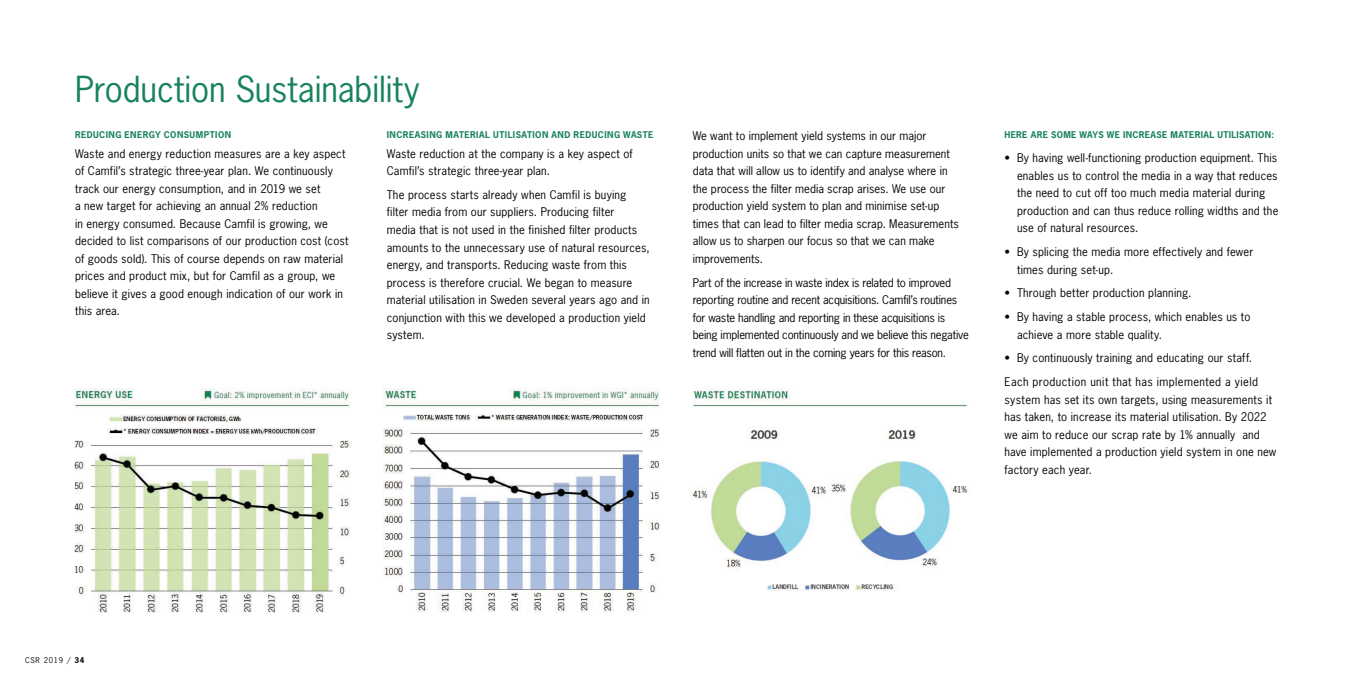
<style>
.page{position:relative;width:1350px;height:688px;background:#fff}
.page>*{position:absolute;margin:0;border:0;box-sizing:border-box;transform-origin:0 0}
.t1{font:33.75px "News Gothic";color:#18835a}
.t2{font:11.25px/17.5px "News Gothic";letter-spacing:.01em;color:#040503}
.t3{font:11.25px/17.5px "News Gothic";letter-spacing:-.015em;color:#040503}
.t4{font:700 8.75px "News Gothic";letter-spacing:.045em;color:#18835a}
.t5{font:7.5px "News Gothic";letter-spacing:.1em;color:#040503}
.s1{font-weight:700}
</style>
<div class="page">
<img style="left:74px;top:388px;width:586px;height:225px">
<img style="left:692px;top:389px;width:276px;height:202px">
<h1 class="t1" style="left:75px;top:68px;width:346px">Production Sustainability</h1>
<p class="t4" style="left:75px;top:129px;width:158px">REDUCING ENERGY CONSUMPTION</p>
<p class="t2" style="left:75px;top:144px;width:275px">Waste and energy reduction measures are a key aspect of Camfil’s strategic three-year plan. We continuously track our energy consumption, and in 2019 we set<br>a new target for achieving an annual 2% reduction<br>in energy consumed. Because Camfil is growing, we decided to list comparisons of our production cost (cost of goods sold). This of course depends on raw material prices and product mix, but for Camfil as a group, we believe it gives a good enough indication of our work in this area.</p>
<p class="t4" style="left:387px;top:129px;width:268px">INCREASING MATERIAL UTILISATION AND REDUCING WASTE</p>
<p class="t2" style="left:387px;top:144px;width:248px">Waste reduction at the company is a key aspect of<br>Camfil’s strategic three-year plan.</p>
<p class="t2" style="left:387px;top:186px;width:264px">The process starts already when Camfil is buying filter media from our suppliers. Producing filter<br>media that is not used in the finished filter products amounts to the unnecessary use of natural resources, energy, and transports. Reducing waste from this process is therefore crucial. We began to measure material utilisation in Sweden several years ago and in conjunction with this we developed a production yield system.</p>
<p class="t2" style="left:693px;top:127px;width:268px">We want to implement yield systems in our major production units so that we can capture measurement data that will allow us to identify and analyse where in the process the filter media scrap arises. We use our production yield system to plan and minimise set-up times that can lead to filter media scrap. Measurements allow us to sharpen our focus so that we can make improvements.</p>
<p class="t3" style="left:693px;top:273px;width:278px">Part of the increase in waste index is related to improved reporting routine and recent acquisitions. Camfil’s routines for waste handling and reporting in these acquisitions is being implemented continuously and we believe this negative trend will flatten out in the coming years for this reason.</p>
<p class="t4" style="left:1005px;top:129px;width:271px">HERE ARE SOME WAYS WE INCREASE MATERIAL UTILISATION:</p>
<p class="t2" style="left:1017px;top:149px;width:263px;text-indent:-12px">• By having well-functioning production equipment. This enables us to control the media in a way that reduces the need to cut off too much media material during production and can thus reduce rolling widths and the use of natural resources.</p>
<p class="t2" style="left:1017px;top:243px;width:238px;text-indent:-12px">• By splicing the media more effectively and fewer times during set-up.</p>
<p class="t2" style="left:1005px;top:284px;width:188px">• Through better production planning.</p>
<p class="t2" style="left:1017px;top:308px;width:235px;text-indent:-12px">• By having a stable process, which enables us to achieve a more stable quality.</p>
<p class="t2" style="left:1005px;top:346px;width:255px;line-height:23.8px">• By continuously training and educating our staff.<br>Each production unit that has implemented a yield</p>
<p class="t2" style="left:1005px;top:390px;width:273px">system has set its own targets, using measurements it has taken, to increase its material utilisation. By 2022 we aim to reduce our scrap rate by 1% annually and have implemented a production yield system in one new factory each year.</p>
<p class="t5" style="left:25px;top:655px;width:61px">CSR 2019 / <span class="s1">34</span></p>
</div>
